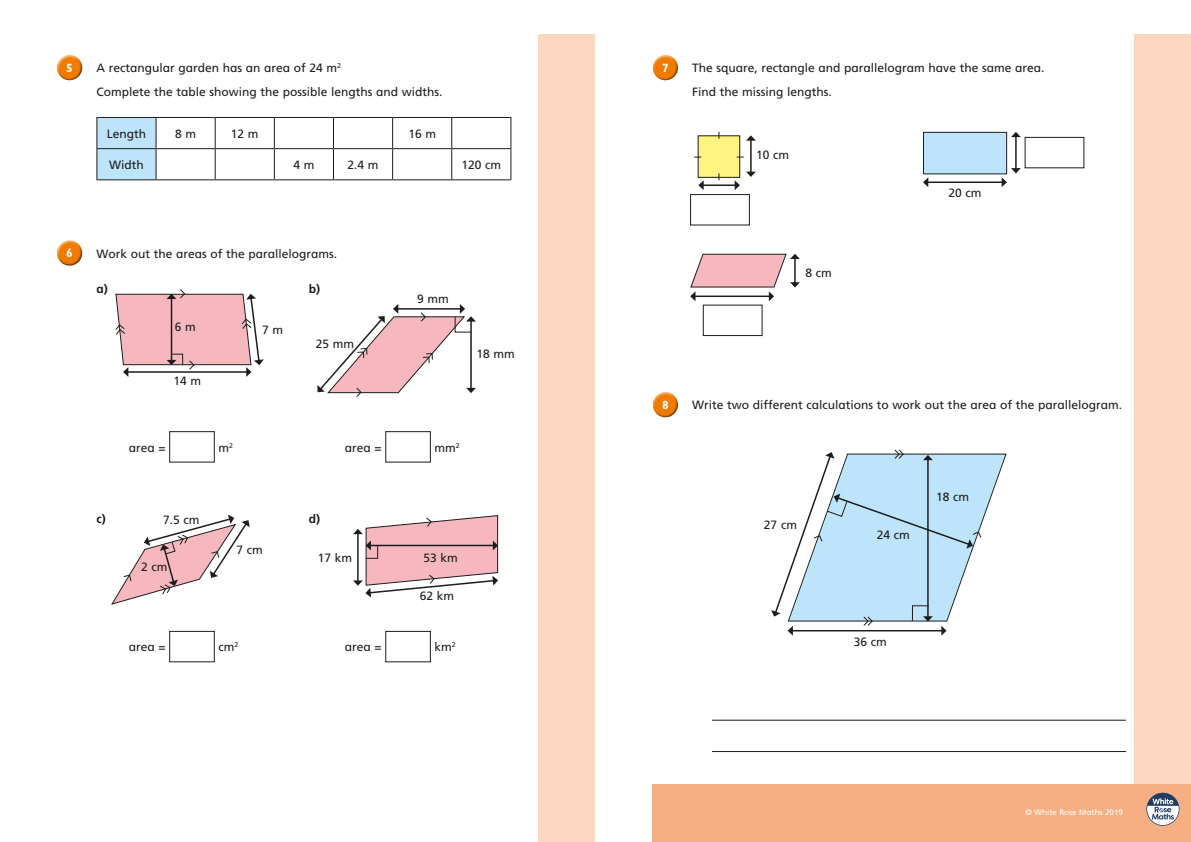
<style>
.page{position:relative;width:1191px;height:842px;background:#fff}
.page>*{position:absolute;margin:0;border:0;box-sizing:border-box;transform-origin:0 0}
.t1{font:12px/23.7px "Frutiger Inf";color:#1d1d1b}
.t2{font:700 12px "Frutiger Inf";color:#1d1d1b}
.t3{font:700 12px "Gill Infant";color:#fff}
.t4{font:8px "Frutiger Inf";color:#fff}
</style>
<div class="page">
<div style="left:539px;top:34px;width:99px;height:808px;background:#fcd8c2"></div>
<div style="left:595px;top:0;width:48px;height:842px;background:#fff"></div>
<div style="left:1134px;top:34px;width:57px;height:808px;background:#fcd8c2"></div>
<div style="left:57px;top:54px;width:26px;height:21px;background:#fff;opacity:.75"></div>
<div style="left:57px;top:59px;width:27px;height:22px;background:#1d1d1b;opacity:.75"></div>
<div style="left:97px;top:118px;width:59px;height:61px;background:#bde4fa"></div>
<hr style="left:96px;top:117px;width:60px;height:1px;background:#1d1d1b">
<hr style="left:96px;top:118px;width:1px;height:30px;background:#1d1d1b">
<hr style="left:156px;top:117px;width:59px;height:1px;background:#1d1d1b">
<hr style="left:156px;top:118px;width:1px;height:30px;background:#1d1d1b">
<hr style="left:215px;top:117px;width:59px;height:1px;background:#1d1d1b">
<hr style="left:215px;top:118px;width:1px;height:30px;background:#1d1d1b">
<hr style="left:274px;top:117px;width:59px;height:1px;background:#1d1d1b">
<hr style="left:274px;top:118px;width:1px;height:30px;background:#1d1d1b">
<hr style="left:333px;top:117px;width:59px;height:1px;background:#1d1d1b">
<hr style="left:333px;top:118px;width:1px;height:30px;background:#1d1d1b">
<hr style="left:392px;top:117px;width:60px;height:1px;background:#1d1d1b">
<hr style="left:392px;top:118px;width:1px;height:30px;background:#1d1d1b">
<hr style="left:452px;top:117px;width:59px;height:1px;background:#1d1d1b">
<hr style="left:451px;top:118px;width:1px;height:30px;background:#1d1d1b">
<hr style="left:510px;top:118px;width:1px;height:30px;background:#1d1d1b">
<hr style="left:96px;top:148px;width:60px;height:1px;background:#1d1d1b">
<hr style="left:96px;top:149px;width:1px;height:30px;background:#1d1d1b">
<hr style="left:156px;top:148px;width:59px;height:1px;background:#1d1d1b">
<hr style="left:156px;top:149px;width:1px;height:30px;background:#1d1d1b">
<hr style="left:215px;top:148px;width:59px;height:1px;background:#1d1d1b">
<hr style="left:215px;top:149px;width:1px;height:30px;background:#1d1d1b">
<hr style="left:274px;top:148px;width:59px;height:1px;background:#1d1d1b">
<hr style="left:274px;top:149px;width:1px;height:30px;background:#1d1d1b">
<hr style="left:333px;top:148px;width:59px;height:1px;background:#1d1d1b">
<hr style="left:333px;top:149px;width:1px;height:30px;background:#1d1d1b">
<hr style="left:392px;top:148px;width:60px;height:1px;background:#1d1d1b">
<hr style="left:392px;top:149px;width:1px;height:30px;background:#1d1d1b">
<hr style="left:452px;top:148px;width:59px;height:1px;background:#1d1d1b">
<hr style="left:451px;top:149px;width:1px;height:30px;background:#1d1d1b">
<hr style="left:510px;top:149px;width:1px;height:30px;background:#1d1d1b">
<hr style="left:96px;top:179px;width:60px;height:1px;background:#1d1d1b">
<hr style="left:156px;top:179px;width:59px;height:1px;background:#1d1d1b">
<hr style="left:215px;top:179px;width:59px;height:1px;background:#1d1d1b">
<hr style="left:274px;top:179px;width:59px;height:1px;background:#1d1d1b">
<hr style="left:333px;top:179px;width:59px;height:1px;background:#1d1d1b">
<hr style="left:392px;top:179px;width:60px;height:1px;background:#1d1d1b">
<hr style="left:452px;top:179px;width:59px;height:1px;background:#1d1d1b">
<div style="left:57px;top:240px;width:26px;height:20px;background:#fff;opacity:.75"></div>
<div style="left:57px;top:244px;width:27px;height:23px;background:#1d1d1b;opacity:.75"></div>
<div style="left:169px;top:431px;width:46px;height:31px;border:1px solid #1d1d1b"></div>
<div style="left:385px;top:431px;width:46px;height:31px;border:1px solid #1d1d1b"></div>
<div style="left:169px;top:631px;width:46px;height:31px;border:1px solid #1d1d1b"></div>
<div style="left:385px;top:631px;width:46px;height:31px;border:1px solid #1d1d1b"></div>
<div style="left:652px;top:785px;width:539px;height:57px;background:#f7ae83"></div>
<svg style="left:1146px;top:793px;width:33px;height:33px"></svg>
<hr style="left:712px;top:720px;width:414px;height:1px;background:#1d1d1b">
<hr style="left:712px;top:751px;width:414px;height:1px;background:#1d1d1b">
<div style="left:652px;top:54px;width:26px;height:21px;background:#fff;opacity:.75"></div>
<div style="left:652px;top:59px;width:27px;height:22px;background:#1d1d1b;opacity:.75"></div>
<div style="left:652px;top:391px;width:26px;height:21px;background:#fff;opacity:.75"></div>
<div style="left:652px;top:396px;width:27px;height:22px;background:#1d1d1b;opacity:.75"></div>
<svg style="left:690px;top:253px;width:110px;height:48px"></svg>
<svg style="left:111px;top:514px;width:139px;height:91px"></svg>
<svg style="left:353px;top:515px;width:145px;height:82px"></svg>
<hr style="left:750px;top:139px;width:1px;height:34px;background:#1d1d1b">
<svg style="left:746px;top:172px;width:10px;height:5px"></svg>
<svg style="left:746px;top:135px;width:10px;height:6px"></svg>
<hr style="left:702px;top:184px;width:34px;height:2px;background:#1d1d1b">
<svg style="left:734px;top:180px;width:6px;height:10px"></svg>
<svg style="left:698px;top:181px;width:5px;height:9px"></svg>
<div style="left:698px;top:136px;width:41px;height:41px;background:#fff482"></div>
<div style="left:697px;top:135px;width:43px;height:43px;border:1px solid #1d1d1b"></div>
<div style="left:923px;top:132px;width:83px;height:42px;background:#bde4fa"></div>
<div style="left:923px;top:132px;width:84px;height:42px;border:1px solid #1d1d1b"></div>
<hr style="left:927px;top:182px;width:75px;height:1px;background:#1d1d1b">
<svg style="left:923px;top:177px;width:5px;height:10px"></svg>
<svg style="left:317px;top:304px;width:159px;height:93px"></svg>
<svg style="left:115px;top:289px;width:149px;height:88px"></svg>
<div style="left:690px;top:194px;width:59px;height:31px;border:1px solid #1d1d1b"></div>
<hr style="left:1015px;top:136px;width:1px;height:33px;background:#1d1d1b">
<svg style="left:1001px;top:168px;width:19px;height:19px"></svg>
<svg style="left:1011px;top:132px;width:9px;height:5px"></svg>
<div style="left:1024px;top:137px;width:60px;height:31px;border:1px solid #1d1d1b"></div>
<div style="left:703px;top:305px;width:59px;height:31px;border:1px solid #1d1d1b"></div>
<svg style="left:771px;top:449px;width:236px;height:187px"></svg>
<p class="t3" style="left:66px;top:61px;width:8px">5</p>
<p class="t1" style="left:96px;top:56px;width:348px">A rectangular garden has an area of 24 m<sup>2<br></sup>Complete the table showing the possible lengths and widths.</p>
<p class="t1" style="left:107px;top:122px;width:41px">Length</p>
<p class="t1" style="left:175px;top:122px;width:23px">8 m</p>
<p class="t1" style="left:231px;top:122px;width:29px">12 m</p>
<p class="t1" style="left:408px;top:122px;width:29px">16 m</p>
<p class="t1" style="left:109px;top:153px;width:36px">Width</p>
<p class="t1" style="left:293px;top:153px;width:23px">4 m</p>
<p class="t1" style="left:347px;top:153px;width:33px">2.4 m</p>
<p class="t1" style="left:461px;top:153px;width:41px">120 cm</p>
<p class="t3" style="left:66px;top:246px;width:8px">6</p>
<p class="t1" style="left:96px;top:242px;width:242px">Work out the areas of the parallelograms.</p>
<p class="t2" style="left:96px;top:281px;width:13px">a)</p>
<p class="t2" style="left:309px;top:281px;width:13px">b)</p>
<p class="t1" style="left:175px;top:315px;width:23px">6 m</p>
<p class="t1" style="left:262px;top:317px;width:23px">7 m</p>
<p class="t1" style="left:173px;top:369px;width:29px">14 m</p>
<p class="t1" style="left:316px;top:332px;width:40px">25 mm</p>
<p class="t1" style="left:417px;top:287px;width:33px">9 mm</p>
<p class="t1" style="left:476px;top:342px;width:40px">18 mm</p>
<p class="t1" style="left:129px;top:436px;width:38px">area =</p>
<p class="t1" style="left:218px;top:436px;width:16px">m<sup>2</sup></p>
<p class="t1" style="left:345px;top:436px;width:38px">area =</p>
<p class="t1" style="left:434px;top:436px;width:27px">mm<sup>2</sup></p>
<p class="t2" style="left:96px;top:511px;width:11px">c)</p>
<p class="t2" style="left:309px;top:511px;width:13px">d)</p>
<p class="t1" style="left:163px;top:508px;width:38px">7.5 cm</p>
<p class="t1" style="left:141px;top:555px;width:28px">2 cm</p>
<p class="t1" style="left:237px;top:538px;width:28px">7 cm</p>
<p class="t1" style="left:318px;top:546px;width:36px">17 km</p>
<p class="t1" style="left:423px;top:546px;width:36px">53 km</p>
<p class="t1" style="left:420px;top:584px;width:36px">62 km</p>
<p class="t1" style="left:129px;top:635px;width:38px">area =</p>
<p class="t1" style="left:218px;top:635px;width:21px">cm<sup>2</sup></p>
<p class="t1" style="left:345px;top:635px;width:38px">area =</p>
<p class="t1" style="left:434px;top:635px;width:23px">km<sup>2</sup></p>
<p class="t3" style="left:662px;top:61px;width:8px">7</p>
<p class="t1" style="left:692px;top:56px;width:354px">The square, rectangle and parallelogram have the same area.<br>Find the missing lengths.</p>
<p class="t1" style="left:756px;top:143px;width:35px">10 cm</p>
<p class="t1" style="left:805px;top:261px;width:28px">8 cm</p>
<p class="t1" style="left:948px;top:180px;width:35px">20 cm</p>
<p class="t3" style="left:662px;top:398px;width:8px">8</p>
<p class="t1" style="left:692px;top:393px;width:431px">Write two different calculations to work out the area of the parallelogram.</p>
<p class="t1" style="left:764px;top:512px;width:35px">27 cm</p>
<p class="t1" style="left:876px;top:523px;width:35px">24 cm</p>
<p class="t1" style="left:936px;top:485px;width:35px">18 cm</p>
<p class="t1" style="left:854px;top:629px;width:35px">36 cm</p>
<p class="t4" style="left:1025px;top:808px;width:99px">© White Rose Maths 2019</p>
</div>
